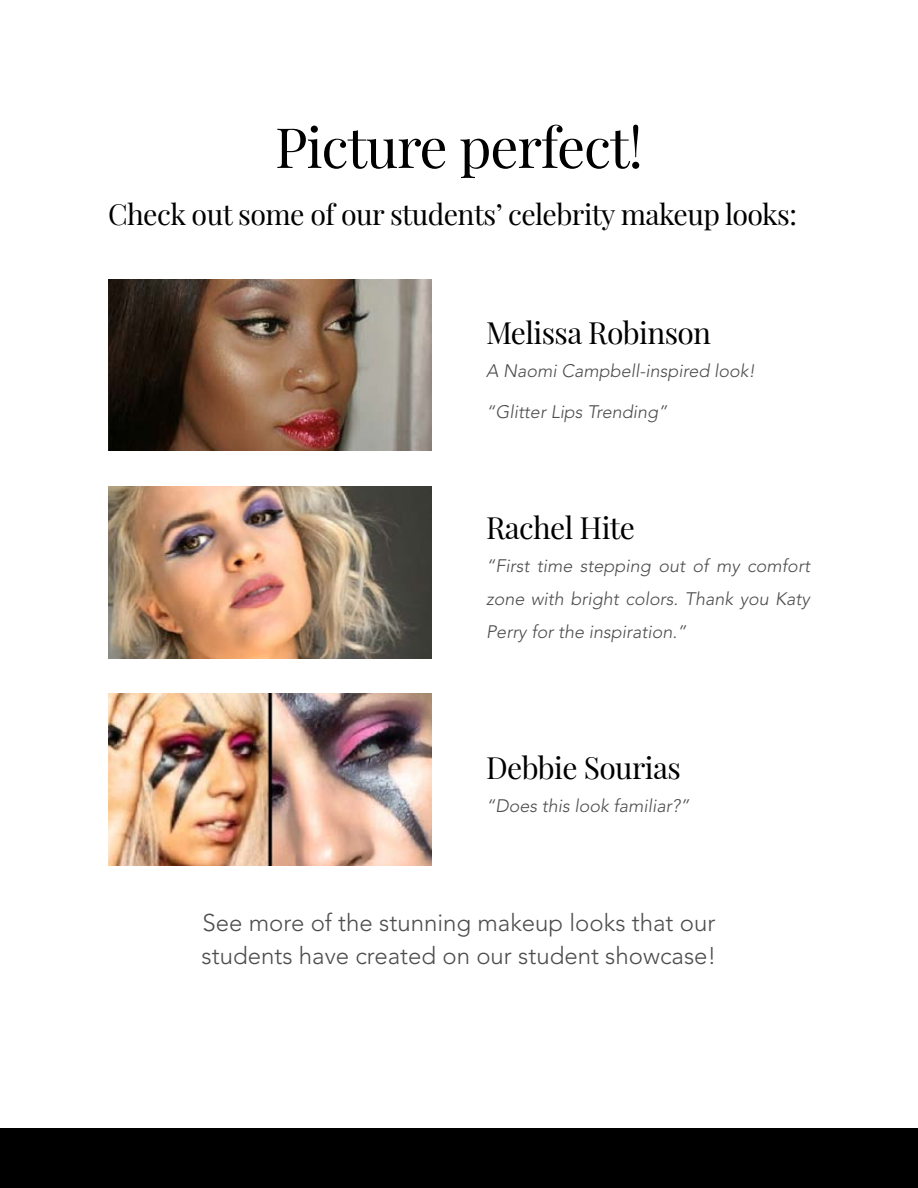
<style>
.page{position:relative;width:918px;height:1188px;background:#fff}
.page>*{position:absolute;margin:0;border:0;box-sizing:border-box;transform-origin:0 0}
.t1{font:55.5px "Playfair Display";letter-spacing:-.02em;color:#000}
.t2{font:30px "Playfair Display";letter-spacing:-.02em;color:#000}
.t3{font:28.5px "Playfair Display";letter-spacing:-.02em;color:#000}
.t4{font:300 24px/33px "Avenir LT Std";color:#4d4d4d}
.t5{font:italic 300 18px/33px "Avenir LT Std";color:#4d4d4d;text-align:justify}
</style>
<div class="page">
<img style="left:108px;top:279px;width:324px;height:172px">
<img style="left:108px;top:486px;width:324px;height:172px">
<img style="left:108px;top:694px;width:324px;height:172px">
<div style="left:0;top:1128px;width:918px;height:60px;background:#000"></div>
<h1 class="t1" style="left:275px;top:104px;width:369px">Picture perfect!</h1>
<h3 class="t3" style="left:108px;top:192px;width:691px">Check out some of our students’ celebrity makeup looks:</h3>
<h2 class="t2" style="left:486px;top:310px;width:227px">Melissa Robinson</h2>
<p class="t5" style="left:486px;top:355px;width:271px">A Naomi Campbell-inspired look!</p>
<p class="t5" style="left:486px;top:395px;width:183px">“Glitter Lips Trending”</p>
<h2 class="t2" style="left:486px;top:504px;width:151px">Rachel Hite</h2>
<p class="t5" style="left:486px;top:550px;width:326px">“First time stepping out of my comfort zone with bright colors. Thank you Katy Perry for the inspiration.”</p>
<h2 class="t2" style="left:486px;top:745px;width:196px">Debbie Sourias</h2>
<p class="t5" style="left:486px;top:790px;width:205px">“Does this look familiar?”</p>
<h3 class="t4" style="left:202px;top:907px;width:516px">See more of the stunning makeup looks that our students have created on our student showcase!</h3>
</div>
